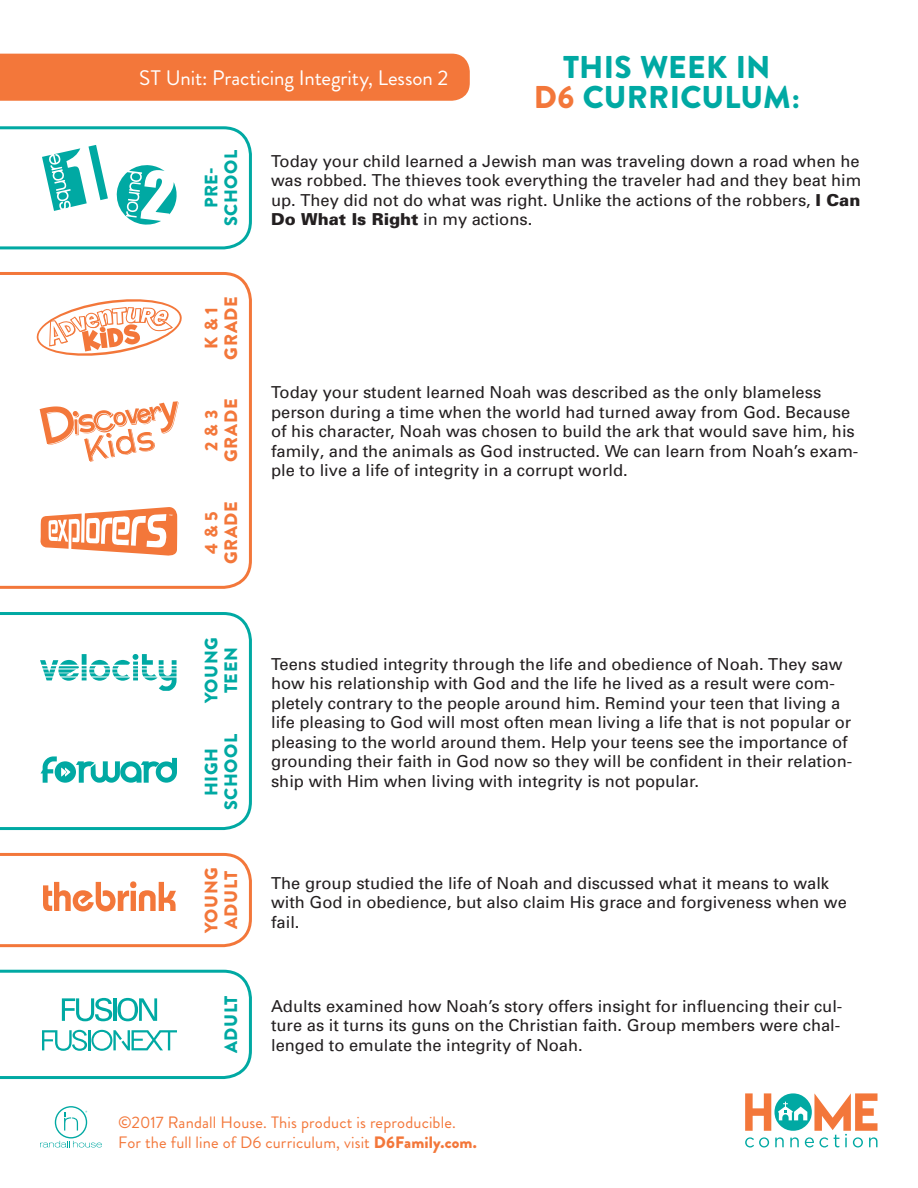
<style>
.page{position:relative;width:918px;height:1188px;background:#fff}
.page>*{position:absolute;margin:0;border:0;box-sizing:border-box;transform-origin:0 0}
.t1{font:900 31.5px/30px "Brandon Grotesque";letter-spacing:.01em;color:#00a9a3;text-align:center}
.t2{font:21px "Brandon Grotesque";letter-spacing:-.005em;color:#fff}
.t3{font:900 18px/19.5px "Brandon Grotesque";letter-spacing:.035em;color:#00a9a3;text-align:center}
.t4{font:900 18px/19.5px "Brandon Grotesque";letter-spacing:.035em;color:#f3773a;text-align:center}
.t5{font:16.5px/19.5px "Univers";color:#231f20}
.t6{font:16.5px/19.5px "Brandon Grotesque";letter-spacing:.01em;color:#f3773a}
.t7{font:5.25px "Myriad Pro";color:#fff;scale:1.07 1}
.s1{color:#f3773a}
.s2{font-weight:900}
</style>
<div class="page">
<svg style="left:745px;top:1093px;width:133px;height:55px"></svg>
<svg style="left:0;top:126px;width:252px;height:123px"></svg>
<svg style="left:0;top:853px;width:252px;height:94px"></svg>
<svg style="left:0;top:970px;width:252px;height:109px"></svg>
<svg style="left:40px;top:1106px;width:62px;height:42px"></svg>
<svg style="left:0;top:272px;width:252px;height:317px"></svg>
<svg style="left:35px;top:295px;width:149px;height:65px"></svg>
<svg style="left:40px;top:401px;width:139px;height:61px"></svg>
<svg style="left:40px;top:507px;width:137px;height:49px"></svg>
<svg style="left:0;top:612px;width:252px;height:218px"></svg>
<svg style="left:40px;top:654px;width:137px;height:22px"></svg>
<div style="left:0;top:54px;width:470px;height:47px;background:#f3773a"></div>
<p class="t2" style="left:139px;top:63px;width:311px">ST Unit: Practicing Integrity, Lesson 2</p>
<h1 class="t1" style="left:534px;top:52px;width:267px">THIS WEEK IN<br><span class="s1">D6</span> CURRICULUM:</h1>
<p class="t7" style="left:169px;top:513px;width:5px">™</p>
<p class="t3" style="left:202px;top:226px;width:78px;rotate:-90deg">PRE-<br>SCHOOL</p>
<p class="t4" style="left:202px;top:360px;width:65px;rotate:-90deg">K &amp; 1<br>GRADE</p>
<p class="t4" style="left:202px;top:462px;width:65px;rotate:-90deg">2 &amp; 3<br>GRADE</p>
<p class="t4" style="left:202px;top:564px;width:65px;rotate:-90deg">4 &amp; 5<br>GRADE</p>
<p class="t3" style="left:202px;top:703px;width:68px;rotate:-90deg">YOUNG<br>TEEN</p>
<p class="t3" style="left:202px;top:810px;width:78px;rotate:-90deg">HIGH<br>SCHOOL</p>
<p class="t4" style="left:202px;top:933px;width:68px;text-align:left;rotate:-90deg">YOUNG<br>ADULT</p>
<p class="t3" style="left:221px;top:1053px;width:59px;rotate:-90deg">ADULT</p>
<p class="t5" style="left:271px;top:151px;width:592px;text-align:justify">Today your child learned a Jewish man was traveling down a road when he was robbed. The thieves took everything the traveler had and they beat him up. They did not do what was right. Unlike the actions of the robbers, <span class="s2">I Can Do What Is Right</span> in my actions.</p>
<p class="t5" style="left:271px;top:382px;width:589px">Today your student learned Noah was described as the only blameless person during a time when the world had turned away from God. Because of his character, Noah was chosen to build the ark that would save him, his family, and the animals as God instructed. We can learn from Noah’s exam&shy;ple to live a life of integrity in a corrupt world.</p>
<p class="t5" style="left:271px;top:654px;width:583px">Teens studied integrity through the life and obedience of Noah. They saw how his relationship with God and the life he lived as a result were com&shy;pletely contrary to the people around him. Remind your teen that living a life pleasing to God will most often mean living a life that is not popular or pleasing to the world around them. Help your teens see the importance of grounding their faith in God now so they will be confident in their relation&shy;ship with Him when living with integrity is not popular.</p>
<p class="t5" style="left:271px;top:873px;width:577px">The group studied the life of Noah and discussed what it means to walk with God in obedience, but also claim His grace and forgiveness when we fail.</p>
<p class="t5" style="left:271px;top:996px;width:573px">Adults examined how Noah’s story offers insight for influencing their cul&shy;ture as it turns its guns on the Christian faith. Group members were chal&shy;lenged to emulate the integrity of Noah.</p>
<p class="t6" style="left:118px;top:1113px;width:360px">©2017 Randall House. This product is reproducible.<br>For the full line of D6 curriculum, visit <span class="s2">D6Family.com.</span></p>
</div>
